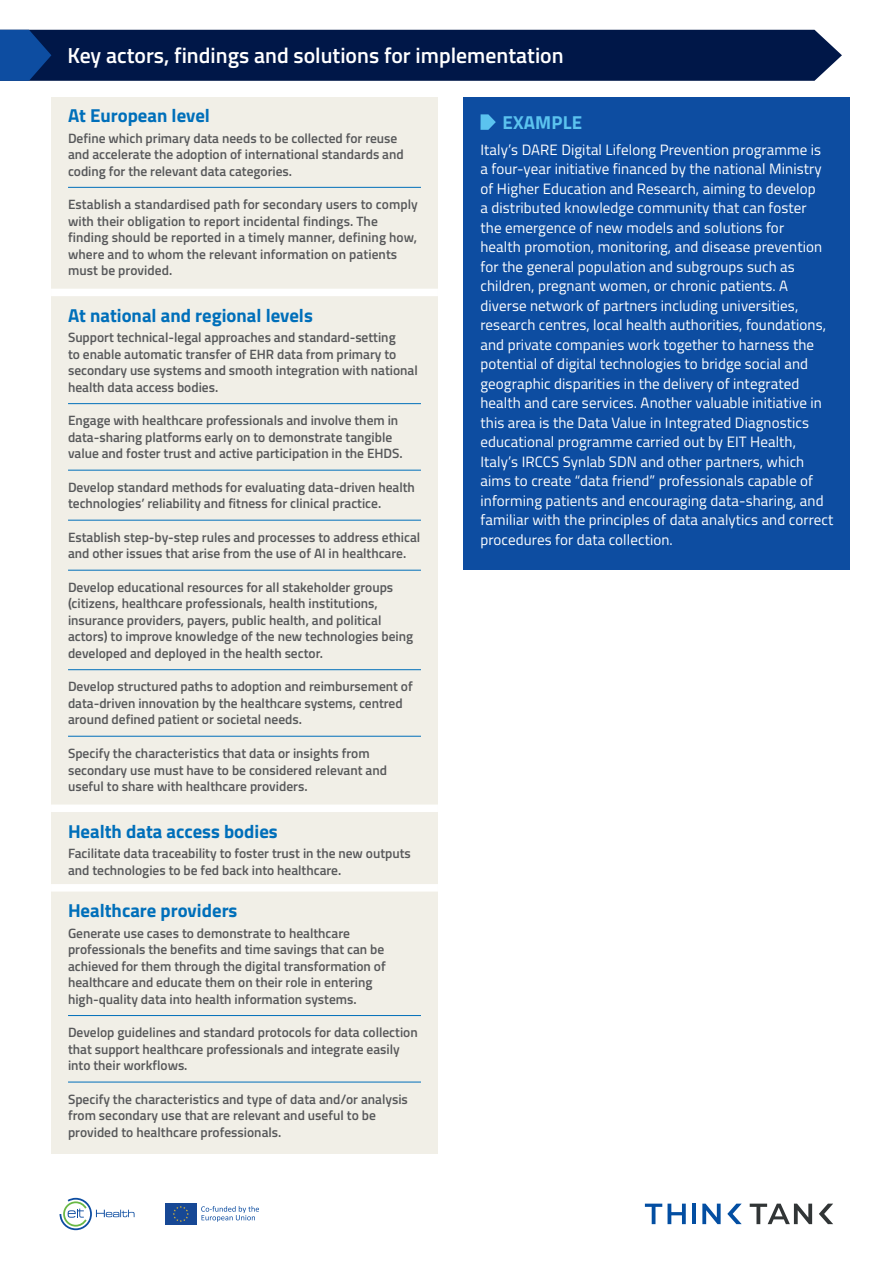
<style>
.page{position:relative;width:893px;height:1263px;background:#fff}
.page>*{position:absolute;margin:0;border:0;box-sizing:border-box;transform-origin:0 0}
.t1{font:600 21.75px "Titillium";color:#fff}
.t2{font:700 18.75px "Titillium";color:#006fba}
.t3{font:700 18.75px "Titillium";letter-spacing:.01em;color:#5bc3ef}
.t4{font:15px/19.5px "Titillium";letter-spacing:.005em;color:#fff}
.t5{font:600 13.5px/16.5px "Titillium";color:#57585a}
</style>
<div class="page">
<svg style="left:0;top:30px;width:842px;height:51px;background:#051e4f"></svg>
<div style="left:51px;top:97px;width:387px;height:1056px;background:#f1efe7"></div>
<hr style="left:68px;top:187px;width:353px;height:1px;background:#006fba">
<div style="left:51px;top:289px;width:387px;height:7px;background:#fff"></div>
<hr style="left:68px;top:403px;width:353px;height:1px;background:#006fba">
<hr style="left:68px;top:470px;width:353px;height:1px;background:#006fba">
<hr style="left:68px;top:520px;width:353px;height:1px;background:#006fba">
<hr style="left:68px;top:570px;width:353px;height:1px;background:#006fba">
<hr style="left:68px;top:669px;width:353px;height:1px;background:#006fba">
<hr style="left:68px;top:736px;width:353px;height:1px;background:#006fba">
<div style="left:51px;top:804px;width:387px;height:8px;background:#fff"></div>
<div style="left:51px;top:884px;width:387px;height:7px;background:#fff"></div>
<hr style="left:68px;top:1015px;width:353px;height:1px;background:#006fba">
<hr style="left:68px;top:1082px;width:353px;height:1px;background:#006fba">
<svg style="left:645px;top:1203px;width:41px;height:21px"></svg>
<hr style="left:692px;top:1203px;width:4px;height:21px;background:#034ea2">
<svg style="left:702px;top:1203px;width:19px;height:21px"></svg>
<svg style="left:750px;top:1203px;width:62px;height:21px"></svg>
<svg style="left:727px;top:1203px;width:15px;height:21px"></svg>
<svg style="left:819px;top:1203px;width:14px;height:21px"></svg>
<div style="left:463px;top:97px;width:387px;height:473px;background:#0d4da1"></div>
<svg style="left:480px;top:114px;width:16px;height:16px"></svg>
<div style="left:165px;top:1203px;width:32px;height:22px;background:#174895"></div>
<svg style="left:173px;top:1206px;width:16px;height:16px"></svg>
<svg style="left:201px;top:1206px;width:58px;height:16px"></svg>
<svg style="left:60px;top:1198px;width:75px;height:32px"></svg>
<h1 class="t1" style="left:67px;top:39px;width:498px">Key actors, findings and solutions for implementation</h1>
<h2 class="t2" style="left:68px;top:101px;width:143px">At European level</h2>
<p class="t5" style="left:68px;top:129px;width:337px">Define which primary data needs to be collected for reuse and accelerate the adoption of international standards and coding for the relevant data categories.</p>
<p class="t5" style="left:68px;top:195px;width:351px">Establish a standardised path for secondary users to comply with their obligation to report incidental findings. The finding should be reported in a timely manner, defining how, where and to whom the relevant information on patients must be provided.</p>
<h2 class="t2" style="left:68px;top:301px;width:246px">At national and regional levels</h2>
<p class="t5" style="left:68px;top:329px;width:351px">Support technical-legal approaches and standard-setting<br>to enable automatic transfer of EHR data from primary to secondary use systems and smooth integration with national health data access bodies.</p>
<p class="t5" style="left:68px;top:412px;width:336px">Engage with healthcare professionals and involve them in data-sharing platforms early on to demonstrate tangible value and foster trust and active participation in the EHDS.</p>
<p class="t5" style="left:68px;top:478px;width:348px">Develop standard methods for evaluating data-driven health technologies’ reliability and fitness for clinical practice.</p>
<p class="t5" style="left:68px;top:528px;width:354px">Establish step-by-step rules and processes to address ethical and other issues that arise from the use of AI in healthcare.</p>
<p class="t5" style="left:68px;top:578px;width:347px">Develop educational resources for all stakeholder groups (citizens, healthcare professionals, health institutions, insurance providers, payers, public health, and political actors) to improve knowledge of the new technologies being developed and deployed in the health sector.</p>
<p class="t5" style="left:68px;top:678px;width:346px">Develop structured paths to adoption and reimbursement of data-driven innovation by the healthcare systems, centred around defined patient or societal needs.</p>
<p class="t5" style="left:68px;top:744px;width:321px">Specify the characteristics that data or insights from secondary use must have to be considered relevant and useful to share with healthcare providers.</p>
<h2 class="t2" style="left:68px;top:817px;width:211px">Health data access bodies</h2>
<p class="t5" style="left:68px;top:845px;width:344px">Facilitate data traceability to foster trust in the new outputs and technologies to be fed back into healthcare.</p>
<h2 class="t2" style="left:68px;top:896px;width:171px">Healthcare providers</h2>
<p class="t5" style="left:68px;top:924px;width:319px">Generate use cases to demonstrate to healthcare professionals the benefits and time savings that can be achieved for them through the digital transformation of healthcare and educate them on their role in entering high‑quality data into health information systems.</p>
<p class="t5" style="left:68px;top:1024px;width:351px">Develop guidelines and standard protocols for data collection that support healthcare professionals and integrate easily into their workflows.</p>
<p class="t5" style="left:68px;top:1090px;width:341px">Specify the characteristics and type of data and/or analysis from secondary use that are relevant and useful to be provided to healthcare professionals.</p>
<h2 class="t3" style="left:502px;top:108px;width:81px">EXAMPLE</h2>
<p class="t4" style="left:480px;top:139px;width:354px">Italy’s DARE Digital Lifelong Prevention programme is<br>a four-year initiative financed by the national Ministry of Higher Education and Research, aiming to develop<br>a distributed knowledge community that can foster<br>the emergence of new models and solutions for<br>health promotion, monitoring, and disease prevention for the general population and subgroups such as children, pregnant women, or chronic patients. A diverse network of partners including universities, research centres, local health authorities, foundations, and private companies work together to harness the potential of digital technologies to bridge social and geographic disparities in the delivery of integrated health and care services. Another valuable initiative in this area is the Data Value in Integrated Diagnostics educational programme carried out by EIT Health, Italy’s IRCCS Synlab SDN and other partners, which aims to create “data friend” professionals capable of informing patients and encouraging data-sharing, and familiar with the principles of data analytics and correct procedures for data collection.</p>
</div>
